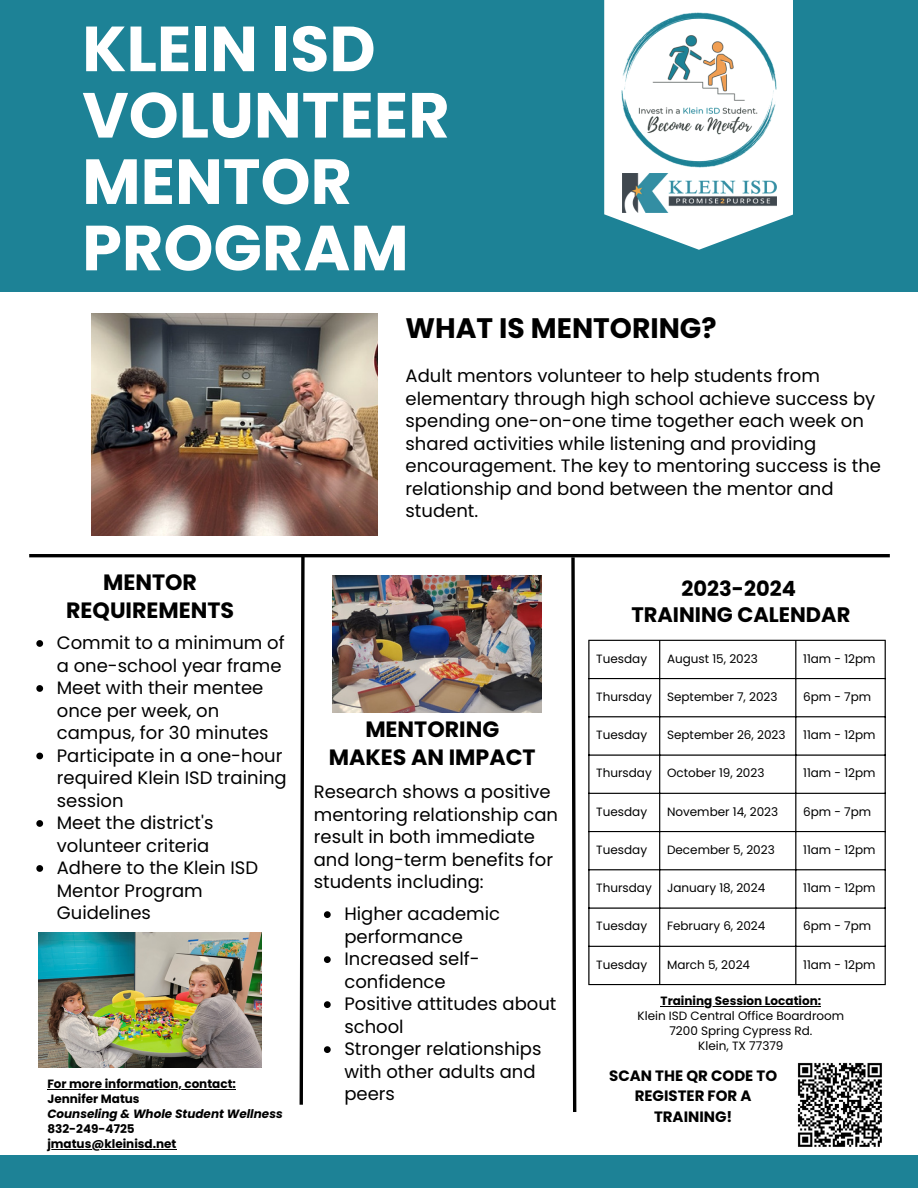
<style>
.page{position:relative;width:918px;height:1188px;background:#fff}
.page>*{position:absolute;margin:0;border:0;box-sizing:border-box;transform-origin:0 0}
.t1{font:700 63.6px/66.3px "Poppins";color:#fff}
.t2{font:700 28.2px "Poppins";color:#000}
.t3{font:700 22.2px/28.2px "Poppins";color:#000;text-align:center}
.t4{font:700 21px "Poppins";color:#000}
.t5{font:18px/22.5px "Poppins";color:#000}
.t6{font:700 15px/20.2px "Poppins";color:#000;text-align:center}
.t7{font:12px "Poppins";color:#000}
.t8{font:700 12px "Poppins";color:#000}
.t9{font:italic 700 12px "Poppins";color:#000}
</style>
<div class="page">
<div style="left:0;top:0;width:918px;height:292px;background:#1d8296"></div>
<svg style="left:604px;top:0;width:189px;height:250px;fill:#fff"></svg>
<img style="left:92px;top:313px;width:286px;height:223px">
<img style="left:332px;top:575px;width:210px;height:138px">
<hr style="left:29px;top:554px;width:861px;height:3px;background:#000">
<svg style="left:298px;top:557px;width:8px;height:548px"></svg>
<svg style="left:570px;top:557px;width:8px;height:555px"></svg>
<img style="left:39px;top:933px;width:222px;height:135px">
<div style="left:0;top:1155px;width:918px;height:33px;background:#1d8296"></div>
<img style="left:615px;top:6px;width:168px;height:168px">
<hr style="left:588px;top:641px;width:1px;height:343px;background:#000">
<hr style="left:659px;top:641px;width:1px;height:343px;background:#000">
<hr style="left:795px;top:641px;width:1px;height:343px;background:#000">
<hr style="left:885px;top:641px;width:1px;height:343px;background:#000">
<hr style="left:588px;top:640px;width:298px;height:1px;background:#000">
<hr style="left:588px;top:678px;width:298px;height:1px;background:#000">
<hr style="left:588px;top:716px;width:298px;height:1px;background:#000">
<hr style="left:588px;top:755px;width:298px;height:1px;background:#000">
<hr style="left:588px;top:793px;width:298px;height:1px;background:#000">
<hr style="left:588px;top:831px;width:298px;height:1px;background:#000">
<hr style="left:588px;top:869px;width:298px;height:1px;background:#000">
<hr style="left:588px;top:908px;width:298px;height:1px;background:#000">
<hr style="left:588px;top:946px;width:298px;height:1px;background:#000">
<hr style="left:588px;top:984px;width:298px;height:1px;background:#000">
<img style="left:797px;top:1062px;width:85px;height:85px">
<img style="left:622px;top:173px;width:154px;height:40px">
<svg style="left:36px;top:640px;width:7px;height:7px"></svg>
<svg style="left:36px;top:685px;width:7px;height:7px"></svg>
<svg style="left:36px;top:753px;width:7px;height:6px"></svg>
<svg style="left:36px;top:820px;width:7px;height:7px"></svg>
<svg style="left:36px;top:865px;width:7px;height:7px"></svg>
<svg style="left:324px;top:911px;width:7px;height:7px"></svg>
<svg style="left:324px;top:956px;width:7px;height:7px"></svg>
<svg style="left:324px;top:1001px;width:7px;height:7px"></svg>
<svg style="left:324px;top:1046px;width:7px;height:7px"></svg>
<hr style="left:47px;top:1089px;width:189px;height:1px;background:#000">
<hr style="left:47px;top:1149px;width:129px;height:1px;background:#000">
<hr style="left:661px;top:1006px;width:160px;height:1px;background:#000">
<p class="t1" style="left:82px;top:16px;width:295px">KLEIN ISD</p>
<p class="t1" style="left:82px;top:82px;width:369px">VOLUNTEER<br>MENTOR<br>PROGRAM</p>
<p class="t2" style="left:406px;top:309px;width:313px">WHAT IS MENTORING?</p>
<p class="t5" style="left:406px;top:364px;width:477px">Adult mentors volunteer to help students from elementary through high school achieve success by spending one-on-one time together each week on shared activities while listening and providing encouragement. The key to mentoring success is the relationship and bond between the mentor and student.</p>
<p class="t3" style="left:66px;top:568px;width:170px">MENTOR<br>REQUIREMENTS</p>
<p class="t4" style="left:682px;top:574px;width:116px">2023-2024</p>
<p class="t4" style="left:631px;top:600px;width:220px">TRAINING CALENDAR</p>
<p class="t5" style="left:57px;top:632px;width:229px">Commit to a minimum of a one-school year frame</p>
<p class="t5" style="left:57px;top:677px;width:213px">Meet with their mentee once per week, on campus, for 30 minutes</p>
<p class="t5" style="left:57px;top:744px;width:231px">Participate in a one-hour required Klein ISD training session</p>
<p class="t5" style="left:57px;top:812px;width:158px">Meet the district's volunteer criteria</p>
<p class="t5" style="left:57px;top:857px;width:203px">Adhere to the Klein ISD<br>Mentor Program<br>Guidelines</p>
<p class="t8" style="left:47px;top:1075px;width:190px">For more information, contact:</p>
<p class="t8" style="left:47px;top:1090px;width:94px">Jennifer Matus</p>
<p class="t9" style="left:47px;top:1105px;width:237px">Counseling &amp; Whole Student Wellness</p>
<p class="t8" style="left:47px;top:1120px;width:89px">832-249-4725</p>
<p class="t8" style="left:47px;top:1135px;width:131px">jmatus@kleinisd.net</p>
<p class="t3" style="left:329px;top:715px;width:208px">MENTORING<br>MAKES AN IMPACT</p>
<p class="t5" style="left:314px;top:781px;width:246px">Research shows a positive mentoring relationship can result in both immediate and long-term benefits for students including:</p>
<p class="t5" style="left:344px;top:903px;width:157px">Higher academic performance</p>
<p class="t5" style="left:344px;top:948px;width:137px">Increased self&shy;confidence</p>
<p class="t5" style="left:344px;top:993px;width:214px">Positive attitudes about school</p>
<p class="t5" style="left:344px;top:1038px;width:199px">Stronger relationships with other adults and peers</p>
<p class="t7" style="left:596px;top:650px;width:52px">Tuesday</p>
<p class="t7" style="left:667px;top:650px;width:92px">August 15, 2023</p>
<p class="t7" style="left:803px;top:650px;width:74px">11am - 12pm</p>
<p class="t7" style="left:596px;top:688px;width:57px">Thursday</p>
<p class="t7" style="left:667px;top:688px;width:112px">September 7, 2023</p>
<p class="t7" style="left:803px;top:688px;width:70px">6pm - 7pm</p>
<p class="t7" style="left:596px;top:727px;width:52px">Tuesday</p>
<p class="t7" style="left:667px;top:727px;width:120px">September 26, 2023</p>
<p class="t7" style="left:803px;top:727px;width:74px">11am - 12pm</p>
<p class="t7" style="left:596px;top:765px;width:57px">Thursday</p>
<p class="t7" style="left:667px;top:765px;width:99px">October 19, 2023</p>
<p class="t7" style="left:803px;top:765px;width:74px">11am - 12pm</p>
<p class="t7" style="left:596px;top:803px;width:52px">Tuesday</p>
<p class="t7" style="left:667px;top:803px;width:113px">November 14, 2023</p>
<p class="t7" style="left:803px;top:803px;width:70px">6pm - 7pm</p>
<p class="t7" style="left:596px;top:841px;width:52px">Tuesday</p>
<p class="t7" style="left:667px;top:841px;width:109px">December 5, 2023</p>
<p class="t7" style="left:803px;top:841px;width:74px">11am - 12pm</p>
<p class="t7" style="left:596px;top:880px;width:57px">Thursday</p>
<p class="t7" style="left:667px;top:880px;width:100px">January 18, 2024</p>
<p class="t7" style="left:803px;top:880px;width:74px">11am - 12pm</p>
<p class="t7" style="left:596px;top:918px;width:52px">Tuesday</p>
<p class="t7" style="left:667px;top:918px;width:100px">February 6, 2024</p>
<p class="t7" style="left:803px;top:918px;width:70px">6pm - 7pm</p>
<p class="t7" style="left:596px;top:956px;width:52px">Tuesday</p>
<p class="t7" style="left:667px;top:956px;width:85px">March 5, 2024</p>
<p class="t7" style="left:803px;top:956px;width:74px">11am - 12pm</p>
<p class="t8" style="left:661px;top:992px;width:162px">Training Session Location:</p>
<p class="t7" style="left:638px;top:1007px;width:208px">Klein ISD Central Office Boardroom</p>
<p class="t7" style="left:669px;top:1022px;width:145px">7200 Spring Cypress Rd.</p>
<p class="t7" style="left:698px;top:1037px;width:87px">Klein, TX 77379</p>
<p class="t6" style="left:609px;top:1066px;width:170px">SCAN THE QR CODE TO<br>REGISTER FOR A<br>TRAINING!</p>
</div>
